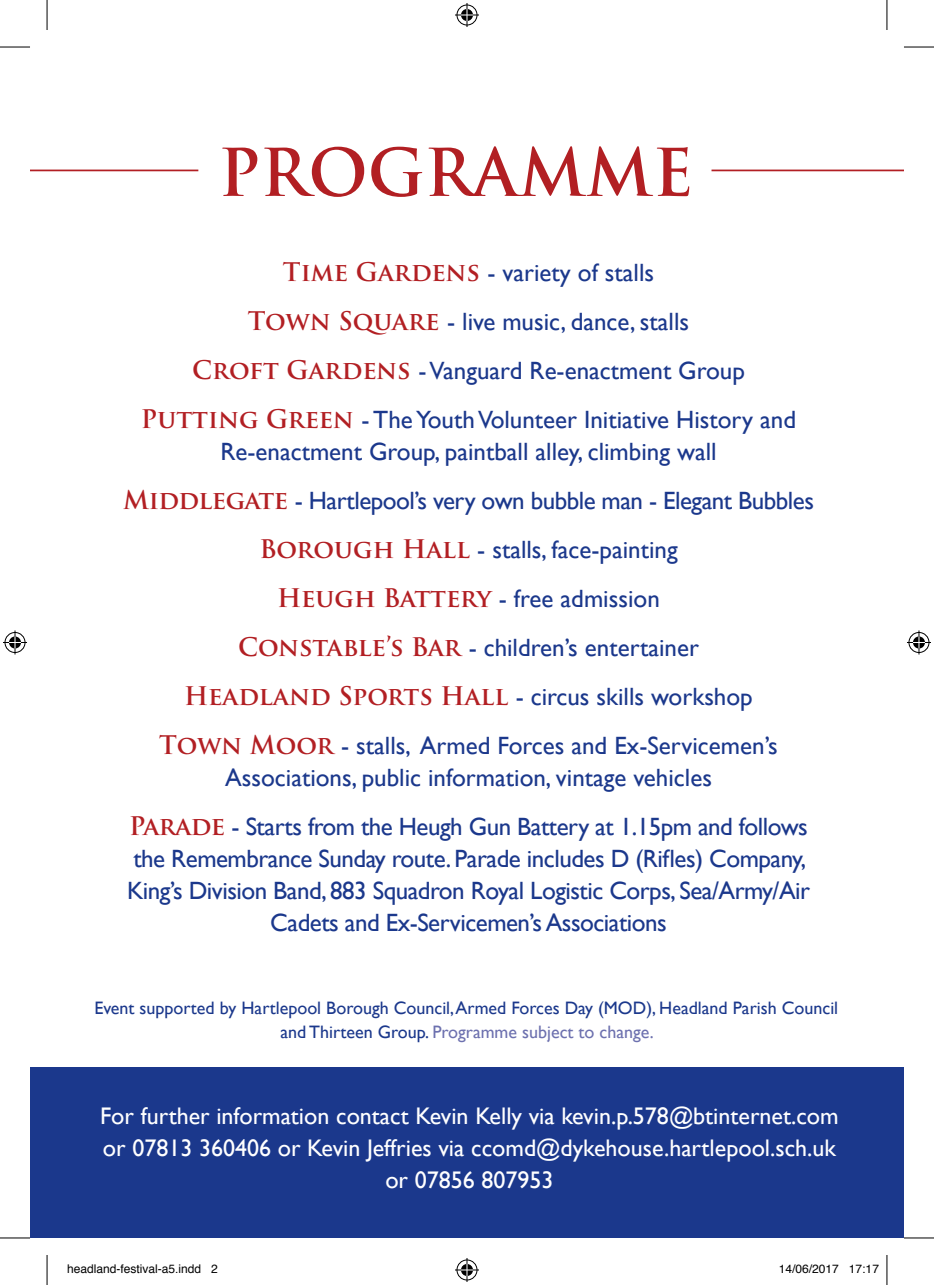
<style>
.page{position:relative;width:934px;height:1285px;background:#fff}
.page>*{position:absolute;margin:0;border:0;box-sizing:border-box;transform-origin:0 0}
.t1{font:700 64px "Trajan Pro";color:#b21f23}
.t2{font:25px/49px "Gill Sans";color:#1b388c;text-align:center}
.t3{font:25px/32px "Gill Sans";letter-spacing:-.02em;color:#1b388c;text-align:center}
.t4{font:24px/32px "Gill Sans";color:#fff;text-align:center}
.t5{font:18px/24px "Gill Sans";color:#1b388c;text-align:center}
.t6{font:12px "Helvetica";color:#000}
.s1{font-family:"Trajan Pro";font-weight:700;color:#b21f23}
.s2{color:#6d71af}
</style>
<div class="page">
<hr style="left:30px;top:170px;width:168px;height:1px;background:#b21f23">
<hr style="left:711px;top:170px;width:192px;height:1px;background:#b21f23">
<div style="left:30px;top:1067px;width:873px;height:171px;background:#1b388c"></div>
<hr style="left:0;top:47px;width:30px;height:1px;background:#000">
<hr style="left:903px;top:47px;width:30px;height:1px;background:#000">
<hr style="left:0;top:1237px;width:30px;height:1px;background:#000">
<hr style="left:903px;top:1237px;width:30px;height:1px;background:#000">
<hr style="left:47px;top:0;width:1px;height:30px;background:#000">
<hr style="left:47px;top:1255px;width:1px;height:30px;background:#000">
<hr style="left:886px;top:0;width:1px;height:30px;background:#000">
<hr style="left:886px;top:1255px;width:1px;height:30px;background:#000">
<svg style="left:455px;top:3px;width:24px;height:24px"></svg>
<svg style="left:455px;top:1258px;width:24px;height:24px"></svg>
<svg style="left:3px;top:630px;width:24px;height:24px"></svg>
<svg style="left:907px;top:630px;width:23px;height:24px"></svg>
<h1 class="t1" style="left:218px;top:133px;width:476px">Programme</h1>
<p class="t2" style="left:141px;top:248px;width:656px"><span class="s1">Time Gardens</span> - variety of stalls<br><span class="s1">Town S quare</span> - live music, dance, stalls<br><span class="s1">Croft Gardens</span> - Vanguard Re-enactment Group <span class="s1">Putting Green</span> - The Youth Volunteer Initiative History and</p>
<p class="t2" style="left:123px;top:427px;width:692px">Re-enactment Group, paintball alley, climbing wall<br><span class="s1">Middlegate</span> - Hartlepool’s very own bubble man - Elegant Bubbles <span class="s1">Borough Hall</span> - stalls, face-painting<br><span class="s1">Heugh Battery</span> - free admission<br><span class="s1">Constable’s Bar</span> - children’s entertainer<br><span class="s1">Headland Sports Hall</span> - circus skills workshop<br><span class="s1">Town Moor</span> - stalls, Armed Forces and Ex-Servicemen’s</p>
<p class="t2" style="left:129px;top:753px;width:679px">Associations, public information, vintage vehicles<br><span class="s1">Parade</span> - Starts from the Heugh Gun Battery at 1.15pm and follows</p>
<p class="t3" style="left:127px;top:843px;width:684px">the Remembrance Sunday route. Parade includes D (Rifles) Company,<br>King’s Division Band, 883 Squadron Royal Logistic Corps, Sea/Army/Air<br>Cadets and Ex-Servicemen’s Associations</p>
<p class="t5" style="left:94px;top:996px;width:745px">Event supported by Hartlepool Borough Council, Armed Forces Day (MOD), Headland Parish Council and Thirteen Group. <span class="s2">Programme subject to change.</span></p>
<p class="t4" style="left:100px;top:1100px;width:739px">For further information contact Kevin Kelly via kevin.p.578@btinternet.com or 07813 360406 or Kevin Jeffries via ccomd@dykehouse.hartlepool.sch.uk or 07856 807953</p>
<p class="t6" style="left:67px;top:1259px;width:152px">headland-festival-a5.indd 2</p>
<p class="t6" style="left:778px;top:1259px;width:102px">14/06/2017 17:17</p>
</div>
